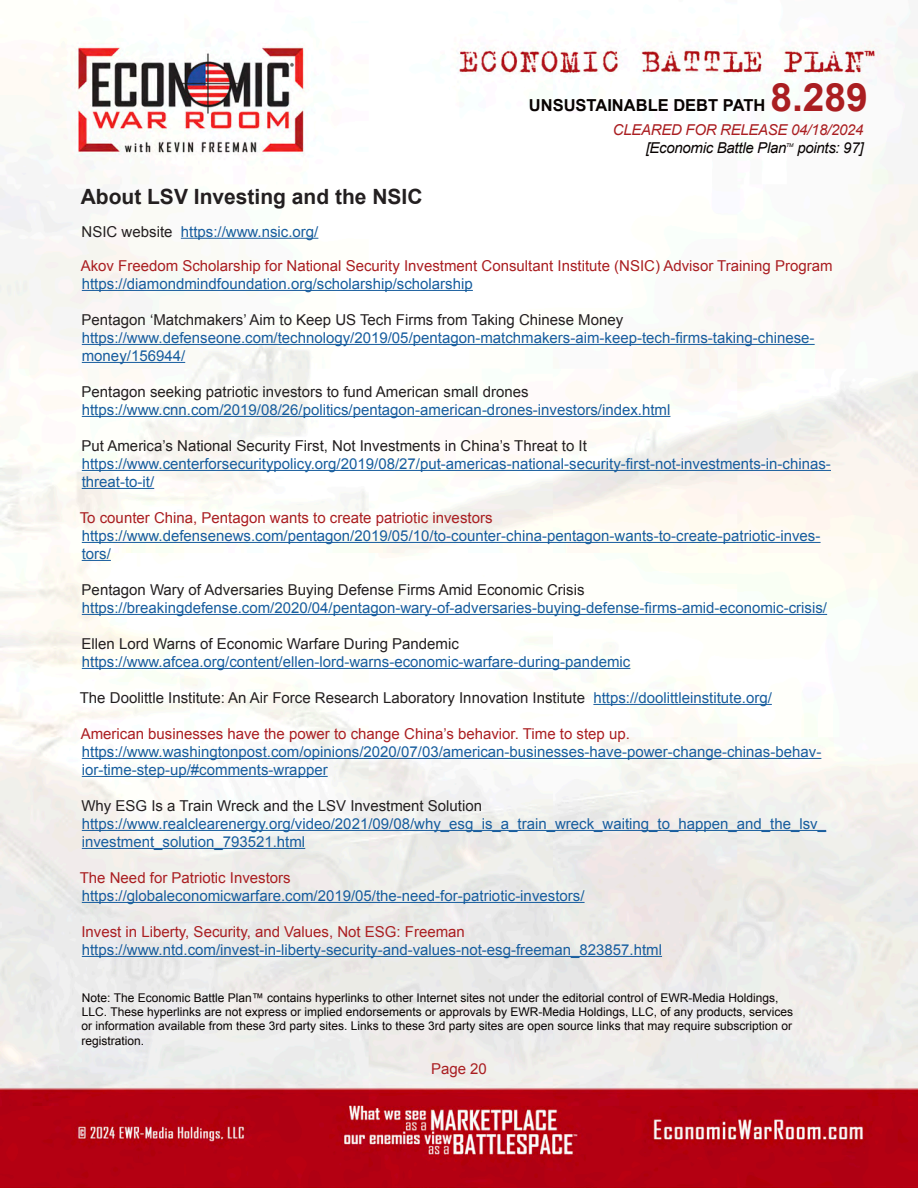
<style>
.page{position:relative;width:918px;height:1188px;background:#fff}
.page>*{position:absolute;margin:0;border:0;box-sizing:border-box;transform-origin:0 0}
.t1{font:700 39px "Arial";color:#aa1e21}
.t2{font:700 21px "Arial";color:#231f20}
.t3{font:700 16.5px "Arial";color:#080302}
.t4{font:15px/18px "Arial";color:#175d9e}
.t5{font:15px "Arial";color:#231f20}
.t6{font:15px "Arial";color:#aa1e21}
.t7{font:italic 15px "Arial";letter-spacing:-.02em;color:#080302}
.t8{font:italic 15px "Arial";letter-spacing:-.02em;color:#aa1e21}
.t9{font:12px/14.4px "Arial";color:#080302}
.t10{font:italic 5.25px "Arial";color:#080302}
.s1{color:#231f20}
.s2{color:#175d9e}
</style>
<div class="page">
<img style="left:0;top:5px;width:918px;height:1183px">
<hr style="left:181px;top:238px;width:137px;height:1px;background:#175d9e">
<hr style="left:82px;top:290px;width:391px;height:1px;background:#175d9e">
<hr style="left:82px;top:344px;width:733px;height:1px;background:#175d9e">
<hr style="left:82px;top:362px;width:103px;height:1px;background:#175d9e">
<hr style="left:82px;top:416px;width:588px;height:1px;background:#175d9e">
<hr style="left:82px;top:470px;width:749px;height:1px;background:#175d9e">
<hr style="left:82px;top:488px;width:72px;height:1px;background:#175d9e">
<hr style="left:82px;top:542px;width:739px;height:1px;background:#175d9e">
<svg style="left:82px;top:560px;width:29px;height:1px"></svg>
<hr style="left:82px;top:614px;width:745px;height:1px;background:#175d9e">
<hr style="left:82px;top:668px;width:548px;height:1px;background:#175d9e">
<hr style="left:593px;top:704px;width:179px;height:1px;background:#175d9e">
<hr style="left:82px;top:758px;width:739px;height:1px;background:#175d9e">
<hr style="left:82px;top:776px;width:246px;height:1px;background:#175d9e">
<hr style="left:82px;top:830px;width:744px;height:1px;background:#175d9e">
<hr style="left:82px;top:848px;width:223px;height:1px;background:#175d9e">
<hr style="left:82px;top:902px;width:503px;height:1px;background:#175d9e">
<hr style="left:82px;top:956px;width:580px;height:1px;background:#175d9e">
<h1 class="t1" style="left:770px;top:72px;width:99px">8.289</h1>
<p class="t8" style="left:613px;top:120px;width:252px">CLEARED FOR RELEASE 04/18/2024</p>
<p class="t7" style="left:646px;top:138px;width:142px">[Economic Battle Plan</p>
<p class="t10" style="left:786px;top:141px;width:9px">TM</p>
<p class="t7" style="left:797px;top:138px;width:68px">points: 97]</p>
<p class="t3" style="left:529px;top:94px;width:238px">UNSUSTAINABLE DEBT PATH</p>
<p class="t2" style="left:81px;top:183px;width:343px">About LSV Investing and the NSIC</p>
<p class="t4" style="left:82px;top:223px;width:238px"><span class="s1">NSIC website</span> https://www.nsic.org/</p>
<p class="t6" style="left:81px;top:256px;width:753px">Akov Freedom Scholarship for National Security Investment Consultant Institute (NSIC) Advisor Training Program</p>
<p class="t4" style="left:82px;top:275px;width:393px">https://diamondmindfoundation.org/scholarship/scholarship</p>
<p class="t5" style="left:82px;top:310px;width:543px">Pentagon ‘Matchmakers’ Aim to Keep US Tech Firms from Taking Chinese Money</p>
<p class="t4" style="left:82px;top:329px;width:734px">https://www.defenseone.com/technology/2019/05/pentagon-matchmakers-aim-keep-tech-firms-taking-chinese&shy;money/156944/</p>
<p class="t5" style="left:82px;top:382px;width:448px">Pentagon seeking patriotic investors to fund American small drones</p>
<p class="t4" style="left:82px;top:401px;width:590px">https://www.cnn.com/2019/08/26/politics/pentagon-american-drones-investors/index.html</p>
<p class="t5" style="left:82px;top:436px;width:507px">Put America’s National Security First, Not Investments in China’s Threat to It</p>
<p class="t4" style="left:82px;top:455px;width:751px">https://www.centerforsecuritypolicy.org/2019/08/27/put-americas-national-security-first-not-investments-in-chinas&shy;threat-to-it/</p>
<p class="t6" style="left:80px;top:508px;width:414px">To counter China, Pentagon wants to create patriotic investors</p>
<p class="t4" style="left:82px;top:527px;width:740px">https://www.defensenews.com/pentagon/2019/05/10/to-counter-china-pentagon-wants-to-create-patriotic-inves&shy;tors/</p>
<p class="t5" style="left:82px;top:580px;width:504px">Pentagon Wary of Adversaries Buying Defense Firms Amid Economic Crisis</p>
<p class="t4" style="left:82px;top:599px;width:747px">https://breakingdefense.com/2020/04/pentagon-wary-of-adversaries-buying-defense-firms-amid-economic-crisis/</p>
<p class="t5" style="left:82px;top:634px;width:379px">Ellen Lord Warns of Economic Warfare During Pandemic</p>
<p class="t4" style="left:82px;top:653px;width:550px">https://www.afcea.org/content/ellen-lord-warns-economic-warfare-during-pandemic</p>
<p class="t5" style="left:80px;top:688px;width:694px">The Doolittle Institute: An Air Force Research Laboratory Innovation Institute <span class="s2">https://doolittleinstitute.org/</span></p>
<p class="t6" style="left:81px;top:724px;width:551px">American businesses have the power to change China’s behavior. Time to step up.</p>
<p class="t4" style="left:82px;top:743px;width:741px">https://www.washingtonpost.com/opinions/2020/07/03/american-businesses-have-power-change-chinas-behav&shy;ior-time-step-up/#comments-wrapper</p>
<p class="t5" style="left:81px;top:796px;width:402px">Why ESG Is a Train Wreck and the LSV Investment Solution</p>
<p class="t4" style="left:82px;top:815px;width:746px">https://www.realclearenergy.org/video/2021/09/08/why_esg_is_a_train_wreck_waiting_to_happen_and_the_lsv_ investment_solution_793521.html</p>
<p class="t6" style="left:80px;top:868px;width:212px">The Need for Patriotic Investors</p>
<p class="t4" style="left:82px;top:887px;width:504px">https://globaleconomicwarfare.com/2019/05/the-need-for-patriotic-investors/</p>
<p class="t6" style="left:81px;top:922px;width:385px">Invest in Liberty, Security, and Values, Not ESG: Freeman</p>
<p class="t4" style="left:82px;top:941px;width:582px">https://www.ntd.com/invest-in-liberty-security-and-values-not-esg-freeman_823857.html</p>
<p class="t9" style="left:81px;top:990px;width:713px">Note: The Economic Battle Plan™ contains hyperlinks to other Internet sites not under the editorial control of EWR-Media Holdings, LLC. These hyperlinks are not express or implied endorsements or approvals by EWR-Media Holdings, LLC, of any products, services or information available from these 3rd party sites. Links to these 3rd party sites are open source links that may require subscription or registration.</p>
<p class="t6" style="left:431px;top:1059px;width:57px">Page 20</p>
</div>
